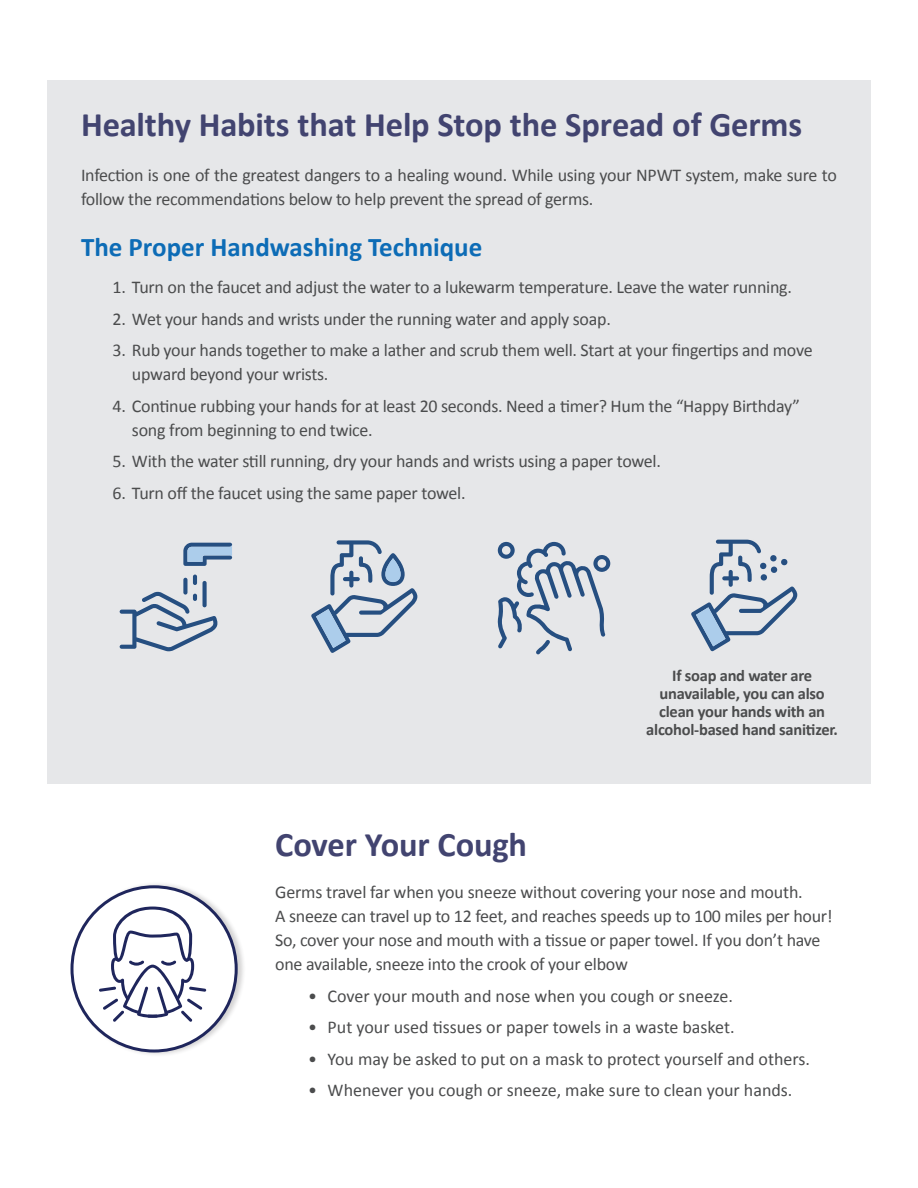
<style>
.page{position:relative;width:918px;height:1188px;background:#fff}
.page>*{position:absolute;margin:0;border:0;box-sizing:border-box;transform-origin:0 0}
.t1{font:700 34.5px "Calibri";letter-spacing:-.005em;color:#424470}
.t2{font:700 27px "Calibri";color:#0d6cb6}
.t3{font:18px/24px "Calibri";letter-spacing:-.015em;color:#4b4c4d}
.t4{font:700 16.5px/18px "Calibri";letter-spacing:-.015em;color:#4b4c4d;text-align:center}
</style>
<div class="page">
<div style="left:47px;top:80px;width:824px;height:704px;background:#e6e7e9"></div>
<div style="left:201px;top:580px;width:7px;height:28px;background:#264f81;border-radius:3px"></div>
<div style="left:200px;top:579px;width:9px;height:31px;border:2px solid #e6e7e9;border-radius:3px"></div>
<div style="left:182px;top:577px;width:7px;height:19px;background:#264f81;border-radius:3px"></div>
<div style="left:181px;top:575px;width:9px;height:22px;border:2px solid #e6e7e9;border-radius:3px"></div>
<div style="left:192px;top:573px;width:6px;height:13px;background:#264f81;border-radius:3px"></div>
<div style="left:191px;top:572px;width:8px;height:15px;border:2px solid #e6e7e9;border-radius:3px"></div>
<svg style="left:119px;top:587px;width:99px;height:65px"></svg>
<svg style="left:497px;top:541px;width:114px;height:114px"></svg>
<div style="left:71px;top:881px;width:176px;height:176px;background:#231f20;opacity:.2"></div>
<div style="left:72px;top:887px;width:164px;height:164px;background:#fff;border-radius:50%"></div>
<svg style="left:99px;top:907px;width:107px;height:115px"></svg>
<svg style="left:183px;top:542px;width:50px;height:24px"></svg>
<svg style="left:311px;top:540px;width:107px;height:113px"></svg>
<svg style="left:691px;top:539px;width:107px;height:113px"></svg>
<h1 class="t1" style="left:81px;top:102px;width:723px">Healthy Habits that Help Stop the Spread of Germs</h1>
<p class="t3" style="left:81px;top:163px;width:757px">Infection is one of the greatest dangers to a healing wound. While using your NPWT system, make sure to follow the recommendations below to help prevent the spread of germs.</p>
<h2 class="t2" style="left:81px;top:230px;width:403px">The Proper Handwashing Technique</h2>
<p class="t3" style="left:112px;top:276px;width:681px">1. Turn on the faucet and adjust the water to a lukewarm temperature. Leave the water running.</p>
<p class="t3" style="left:112px;top:307px;width:500px">2. Wet your hands and wrists under the running water and apply soap.</p>
<p class="t3" style="left:132px;top:339px;width:682px;text-indent:-19px">3. Rub your hands together to make a lather and scrub them well. Start at your fingertips and move upward beyond your wrists.</p>
<p class="t3" style="left:132px;top:394px;width:670px;text-indent:-19px">4. Continue rubbing your hands for at least 20 seconds. Need a timer? Hum the “Happy Birthday” song from beginning to end twice.</p>
<p class="t3" style="left:112px;top:450px;width:550px">5. With the water still running, dry your hands and wrists using a paper towel.</p>
<p class="t3" style="left:112px;top:481px;width:355px">6. Turn off the faucet using the same paper towel.</p>
<p class="t4" style="left:646px;top:667px;width:193px">If soap and water are unavailable, you can also clean your hands with an alcohol-based hand sanitizer.</p>
<h1 class="t1" style="left:275px;top:823px;width:254px">Cover Your Cough</h1>
<p class="t3" style="left:275px;top:880px;width:559px">Germs travel far when you sneeze without covering your nose and mouth.<br>A sneeze can travel up to 12 feet, and reaches speeds up to 100 miles per hour!<br>So, cover your nose and mouth with a tissue or paper towel. If you don’t have one available, sneeze into the crook of your elbow</p>
<p class="t3" style="left:308px;top:984px;width:426px">• Cover your mouth and nose when you cough or sneeze.</p>
<p class="t3" style="left:308px;top:1015px;width:428px">• Put your used tissues or paper towels in a waste basket.</p>
<p class="t3" style="left:308px;top:1047px;width:503px">• You may be asked to put on a mask to protect yourself and others.</p>
<p class="t3" style="left:308px;top:1078px;width:486px">• Whenever you cough or sneeze, make sure to clean your hands.</p>
</div>
